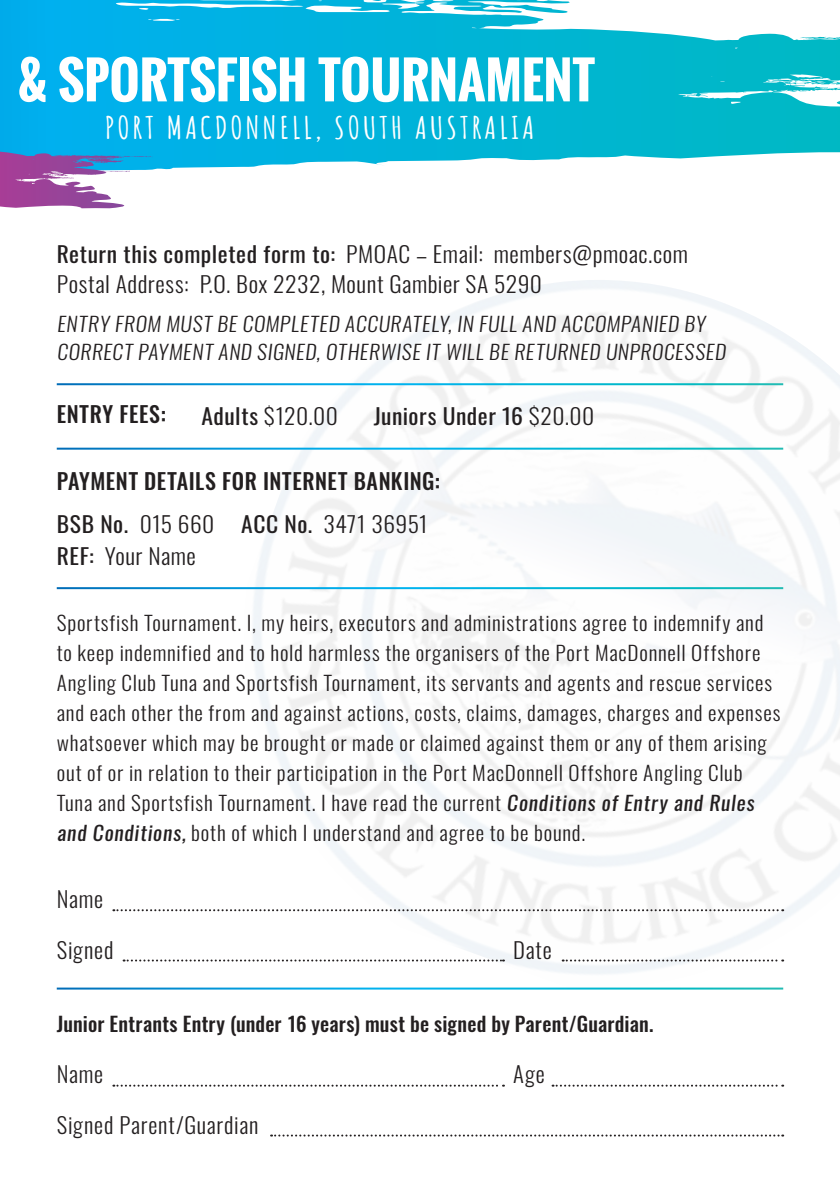
<style>
.page{position:relative;width:840px;height:1191px;background:#fff}
.page>*{position:absolute;margin:0;border:0;box-sizing:border-box;transform-origin:0 0}
.t1{font:700 50px "Oswald";color:#fff}
.t2{font:700 30.4px "Amatic SC";letter-spacing:.08em;color:#fff;scale:1.14 1}
.t3{font:300 22px/30px "Oswald";letter-spacing:.025em;color:#231f20;scale:1.07 1}
.t4{font:500 22px "Oswald";letter-spacing:.03em;color:#231f20}
.t5{font:300 22px "Oswald";letter-spacing:.025em;color:#231f20}
.t6{font:22px "Oswald";letter-spacing:.02em;color:#231f20;scale:1.07 1}
.t7{font:300 20px/30px "Oswald";letter-spacing:.035em;color:#231f20;scale:1.06 1}
.t8{font:300 20px/28px "Oswald";letter-spacing:.035em;color:#231f20;scale:1.07 1}
.t9{font:500 20px "Oswald";letter-spacing:.01em;color:#231f20}
.s1{font-weight:400}
.s2{font-weight:300}
</style>
<div class="page">
<svg style="left:0;top:0;width:839px;height:171px;background:#27bddf"></svg>
<img style="left:228px;top:280px;width:611px;height:710px">
<svg style="left:113px;top:1084px;width:390px;height:2px"></svg>
<svg style="left:271px;top:1134px;width:511px;height:2px"></svg>
<svg style="left:552px;top:1084px;width:230px;height:2px"></svg>
<svg style="left:113px;top:909px;width:669px;height:2px"></svg>
<svg style="left:123px;top:959px;width:380px;height:2px"></svg>
<svg style="left:562px;top:959px;width:220px;height:2px"></svg>
<svg style="left:0;top:175px;width:125px;height:33px"></svg>
<hr style="left:57px;top:383px;width:725px;height:2px;background:#fff">
<hr style="left:57px;top:447px;width:725px;height:2px;background:#fff">
<hr style="left:57px;top:587px;width:725px;height:2px;background:#fff">
<hr style="left:57px;top:987px;width:725px;height:2px;background:#fff">
<h1 class="t1" style="left:18px;top:42px;width:578px">&amp; SPORTSFISH TOURNAMENT</h1>
<p class="t2" style="left:105px;top:105px;width:378px">PORT MACDONNELL, SOUTH AUSTRALIA</p>
<p class="t3" style="left:57px;top:237px;width:591px"><span class="s1">Return this completed form to:</span> PMOAC – Email: members@pmoac.com<br>Postal Address: P.O. Box 2232, Mount Gambier SA 5290</p>
<p class="t8" style="left:57px;top:308px;width:629px">ENTRY FROM MUST BE COMPLETED ACCURATELY, IN FULL AND ACCOMPANIED BY<br>CORRECT PAYMENT AND SIGNED, OTHERWISE IT WILL BE RETURNED UNPROCESSED</p>
<p class="t4" style="left:57px;top:399px;width:110px">ENTRY FEES:</p>
<p class="t3" style="left:201px;top:399px;width:129px"><span class="s1">Adults</span> $120.00</p>
<p class="t6" style="left:373px;top:397px;width:207px">Juniors Under 16 <span class="s2">$20.00</span></p>
<p class="t4" style="left:57px;top:465px;width:384px">PAYMENT DETAILS FOR INTERNET BANKING:</p>
<p class="t3" style="left:57px;top:506px;width:348px;line-height:32px"><span class="s1">BSB No.</span> 015 660 <span class="s1">ACC No.</span> 3471 36951<br><span class="s1">REF:</span> Your Name</p>
<p class="t7" style="left:57px;top:605px;width:684px">Sportsfish Tournament. I, my heirs, executors and administrations agree to indemnify and to keep indemnified and to hold harmless the organisers of the Port MacDonnell Offshore Angling Club Tuna and Sportsfish Tournament, its servants and agents and rescue services and each other the from and against actions, costs, claims, damages, charges and expenses whatsoever which may be brought or made or claimed against them or any of them arising out of or in relation to their participation in the Port MacDonnell Offshore Angling Club Tuna and Sportsfish Tournament. I have read the current <span class="s1">Conditions of Entry and Rules and Conditions,</span> both of which I understand and agree to be bound.</p>
<p class="t5" style="left:57px;top:879px;width:48px">Name</p>
<p class="t5" style="left:57px;top:930px;width:58px">Signed</p>
<p class="t5" style="left:513px;top:930px;width:40px">Date</p>
<p class="t9" style="left:57px;top:1010px;width:597px">Junior Entrants Entry (under 16 years) must be signed by Parent/Guardian.</p>
<p class="t5" style="left:57px;top:1054px;width:48px">Name</p>
<p class="t5" style="left:513px;top:1054px;width:33px">Age</p>
<p class="t5" style="left:57px;top:1105px;width:203px">Signed Parent/Guardian</p>
</div>
